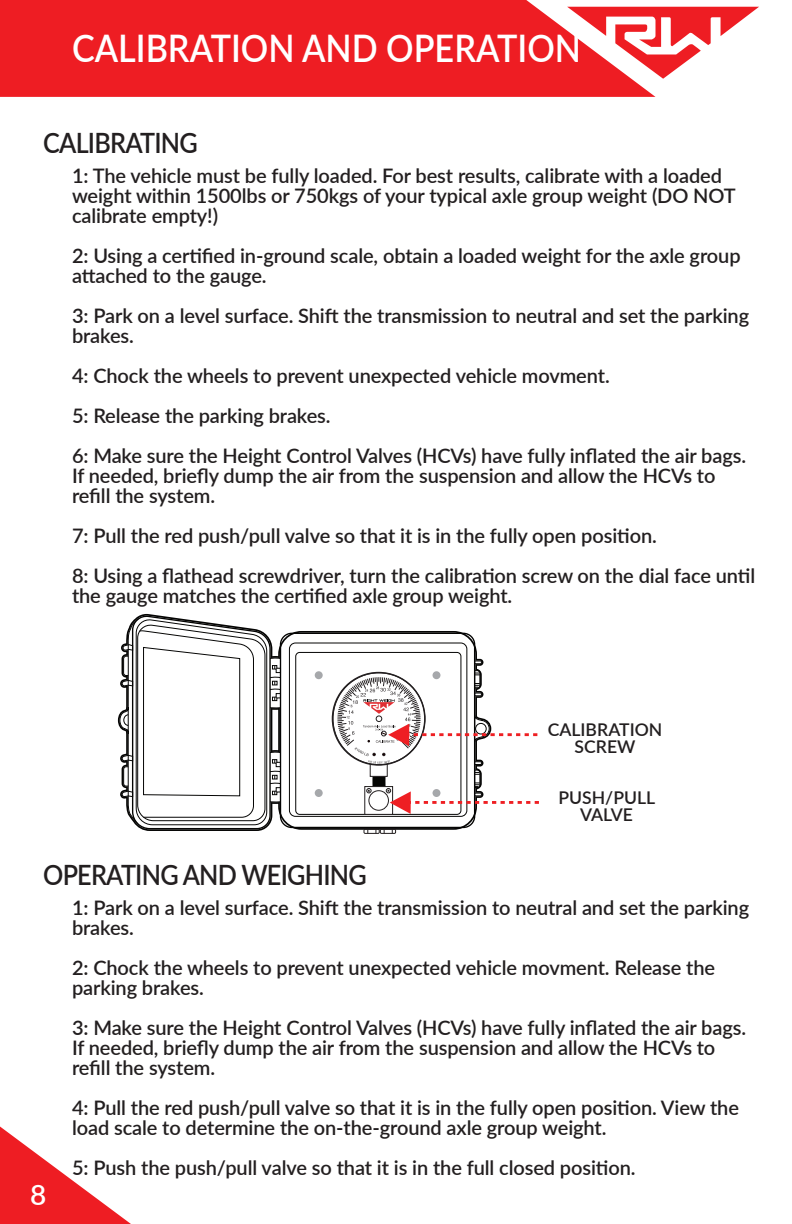
<style>
.page{position:relative;width:792px;height:1224px;background:#fff}
.page>*{position:absolute;margin:0;border:0;box-sizing:border-box;transform-origin:0 0}
.t1{font:600 38px "Lato";color:#fff;scale:.9 1}
.t2{font:600 28px "Lato";letter-spacing:-.03em;color:#231f20;scale:.9 1}
.t3{font:600 28px "Lato";color:#fff}
.t4{font:600 20px/20px "Lato";letter-spacing:-.005em;color:#231f20}
.t5{font:600 17.6px/16.6px "Lato";color:#231f20;text-align:center}
</style>
<div class="page">
<div style="left:0;top:0;width:656px;height:97px;background:#ee1d23"></div>
<svg style="left:567px;top:7px;width:192px;height:72px"></svg>
<svg style="left:0;top:1127px;width:131px;height:97px"></svg>
<svg style="left:118px;top:614px;width:366px;height:217px"></svg>
<div style="left:315px;top:671px;width:8px;height:8px;background:#a6a8ab;border-radius:50%"></div>
<div style="left:315px;top:789px;width:8px;height:8px;background:#a6a8ab;border-radius:50%"></div>
<div style="left:296px;top:652px;width:165px;height:163px;border:1px solid #050504;border-radius:4px"></div>
<div style="left:289px;top:643px;width:178px;height:174px;border:1px solid #050504;border-radius:6px"></div>
<div style="left:280px;top:633px;width:195px;height:195px;border:1px solid #050504;border-radius:11px"></div>
<svg style="left:474px;top:661px;width:8px;height:3px"></svg>
<svg style="left:120px;top:615px;width:161px;height:215px"></svg>
<div style="left:365px;top:786px;width:28px;height:29px;background:#2c2829"></div>
<div style="left:364px;top:829px;width:15px;height:5px;border:1px solid #231f20"></div>
<div style="left:380px;top:829px;width:16px;height:5px;border:1px solid #231f20"></div>
<svg style="left:337px;top:670px;width:202px;height:144px"></svg>
<h1 class="t1" style="left:72px;top:21px;width:567px">CALIBRATION AND OPERATION</h1>
<h2 class="t2" style="left:43px;top:123px;width:173px">CALIBRATING</h2>
<p class="t4" style="left:72px;top:165px;width:665px">1: The vehicle must be fully loaded. For best results, calibrate with a loaded weight within 1500lbs or 750kgs of your typical axle group weight (DO NOT calibrate empty!)</p>
<p class="t4" style="left:72px;top:245px;width:670px">2: Using a certified in-ground scale, obtain a loaded weight for the axle group attached to the gauge.</p>
<p class="t4" style="left:72px;top:305px;width:679px">3: Park on a level surface. Shift the transmission to neutral and set the parking brakes.</p>
<p class="t4" style="left:72px;top:355px;width:676px;line-height:40px">4: Chock the wheels to prevent unexpected vehicle movment.<br>5: Release the parking brakes.<br>6: Make sure the Height Control Valves (HCVs) have fully inflated the air bags.</p>
<p class="t4" style="left:72px;top:465px;width:645px">If needed, briefly dump the air from the suspension and allow the HCVs to refill the system.</p>
<p class="t4" style="left:72px;top:515px;width:685px;line-height:40px">7: Pull the red push/pull valve so that it is in the fully open position.<br>8: Using a flathead screwdriver, turn the calibration screw on the dial face until</p>
<p class="t4" style="left:72px;top:585px;width:442px">the gauge matches the certified axle group weight.</p>
<h2 class="t2" style="left:43px;top:854px;width:361px">OPERATING AND WEIGHING</h2>
<p class="t5" style="left:548px;top:721px;width:116px">CALIBRATION<br>SCREW</p>
<p class="t5" style="left:558px;top:789px;width:98px">PUSH/PULL<br>VALVE</p>
<h2 class="t3" style="left:30px;top:1174px;width:18px">8</h2>
<p class="t4" style="left:72px;top:897px;width:679px">1: Park on a level surface. Shift the transmission to neutral and set the parking brakes.</p>
<p class="t4" style="left:72px;top:957px;width:645px">2: Chock the wheels to prevent unexpected vehicle movment. Release the parking brakes.</p>
<p class="t4" style="left:72px;top:1017px;width:676px">3: Make sure the Height Control Valves (HCVs) have fully inflated the air bags.<br>If needed, briefly dump the air from the suspension and allow the HCVs to refill the system.</p>
<p class="t4" style="left:72px;top:1097px;width:669px">4: Pull the red push/pull valve so that it is in the fully open position. View the load scale to determine the on-the-ground axle group weight.</p>
<p class="t4" style="left:72px;top:1157px;width:565px">5: Push the push/pull valve so that it is in the full closed position.</p>
</div>
